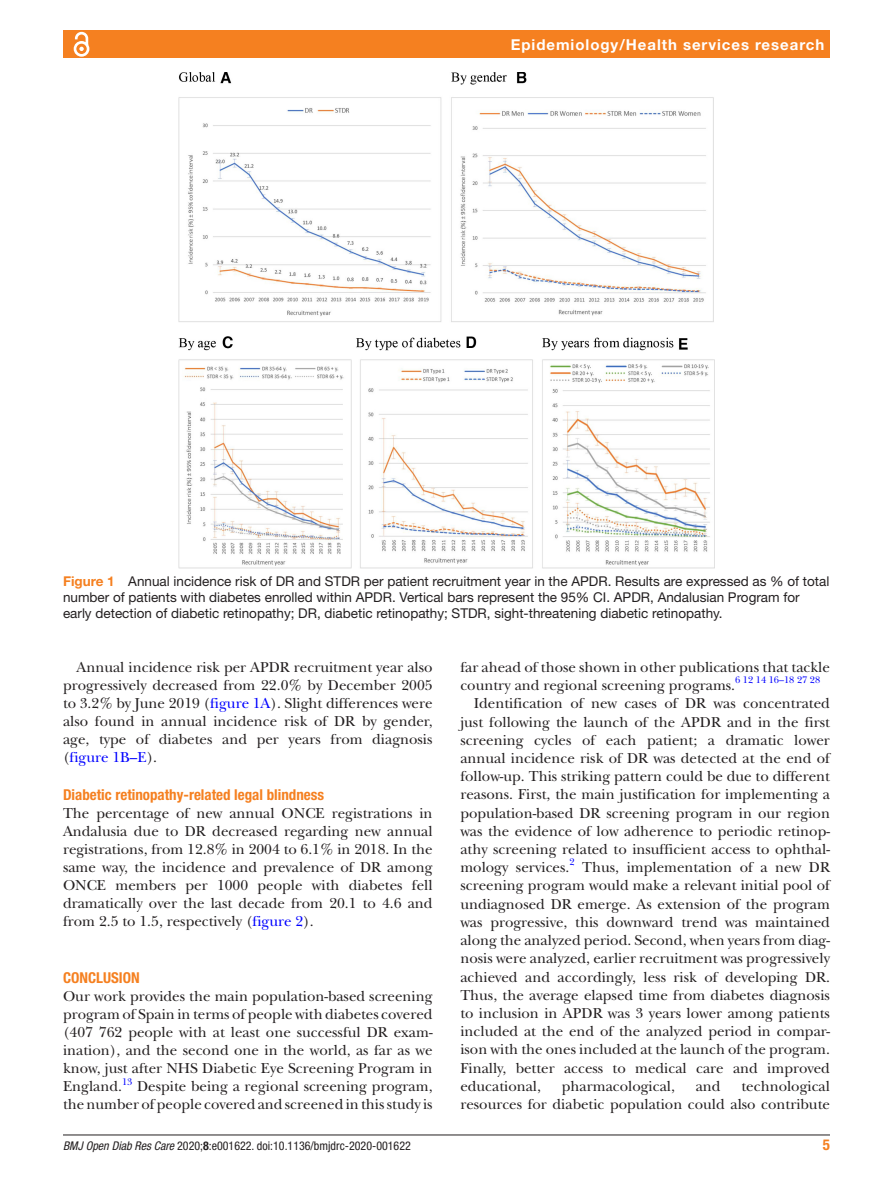
<style>
.page{position:relative;width:893px;height:1191px;background:#fff}
.page>*{position:absolute;margin:0;border:0;box-sizing:border-box;transform-origin:0 0}
.t1{font:15px/18.1px "New Baskerville";color:#231f20;text-align:justify}
.t2{font:700 condensed 15px "Helvetica Neue LT Std";color:#f58020}
.t3{font:700 15px "Helvetica Neue LT Std";letter-spacing:.065em;color:#fff}
.t4{font:13.5px/16.2px "Helvetica Neue LT Std";color:#231f20}
.t5{font:condensed 12px "Helvetica Neue LT Std";color:#231f20}
.t6{font:9.9px "New Baskerville";color:#00f}
.s1{font-weight:700;color:#f58020}
.s2{color:#00f}
.s3{font-style:italic}
.s4{font-weight:700}
</style>
<div class="page">
<hr style="left:63px;top:1134px;width:767px;height:1px;background:#231f20">
<div style="left:63px;top:31px;width:767px;height:27px;background:#f58020"></div>
<svg style="left:73px;top:31px;width:17px;height:26px"></svg>
<img style="left:178px;top:73px;width:537px;height:495px">
<p class="t3" style="left:511px;top:35px;width:315px">Epidemiology/Health services research</p>
<p class="t4" style="left:63px;top:573px;width:768px"><span class="s1">Figure 1</span> Annual incidence risk of DR and STDR per patient recruitment year in the APDR. Results are expressed as % of total number of patients with diabetes enrolled within APDR. Vertical bars represent the 95% CI. APDR, Andalusian Program for early detection of diabetic retinopathy; DR, diabetic retinopathy; STDR, sight-threatening diabetic retinopathy.</p>
<p class="t1" style="left:63px;top:658px;width:371px;text-indent:14px">Annual incidence risk per APDR recruitment year also progressively decreased from 22.0% by December 2005 to 3.2% by June 2019 (<span class="s2">figure 1A</span>). Slight differences were also found in annual incidence risk of DR by gender, age, type of diabetes and per years from diagnosis (<span class="s2">figure 1B–E</span>).</p>
<p class="t2" style="left:63px;top:785px;width:263px">Diabetic retinopathy-related legal blindness</p>
<p class="t1" style="left:63px;top:804px;width:371px">The percentage of new annual ONCE registrations in Andalusia due to DR decreased regarding new annual registrations, from 12.8% in 2004 to 6.1% in 2018. In the same way, the incidence and prevalence of DR among ONCE members per 1000 people with diabetes fell dramatically over the last decade from 20.1 to 4.6 and from 2.5 to 1.5, respectively (<span class="s2">figure 2</span>).</p>
<p class="t2" style="left:63px;top:969px;width:78px">CONCLUSION</p>
<p class="t1" style="left:63px;top:987px;width:371px">Our work provides the main population-based screening program of Spain in terms of people with diabetes covered (407 762 people with at least one successful DR exam&shy;ination), and the second one in the world, as far as we know, just after NHS Diabetic Eye Screening Program in England.</p>
<p class="t6" style="left:122px;top:1075px;width:12px">13</p>
<p class="t1" style="left:63px;top:1077px;width:371px;text-align:right">Despite being a regional screening program,<br>the number of people covered and screened in this study is</p>
<p class="t1" style="left:460px;top:658px;width:371px">far ahead of those shown in other publications that tackle country and regional screening programs.</p>
<p class="t6" style="left:735px;top:674px;width:87px">6 12 14 16–18 27 28</p>
<p class="t1" style="left:460px;top:694px;width:371px;text-indent:14px">Identification of new cases of DR was concentrated just following the launch of the APDR and in the first screening cycles of each patient; a dramatic lower annual incidence risk of DR was detected at the end of follow-up. This striking pattern could be due to different reasons. First, the main justification for implementing a population-based DR screening program in our region was the evidence of low adherence to periodic retinop&shy;athy screening related to insufficient access to ophthal&shy;mology services.</p>
<p class="t6" style="left:569px;top:856px;width:7px">2</p>
<p class="t1" style="left:460px;top:858px;width:371px;text-indent:122px">Thus, implementation of a new DR screening program would make a relevant initial pool of undiagnosed DR emerge. As extension of the program was progressive, this downward trend was maintained along the analyzed period. Second, when years from diag&shy;nosis were analyzed, earlier recruitment was progressively achieved and accordingly, less risk of developing DR.<br>Thus, the average elapsed time from diabetes diagnosis to inclusion in APDR was 3 years lower among patients included at the end of the analyzed period in compar&shy;ison with the ones included at the launch of the program.<br>Finally, better access to medical care and improved educational,</p>
<p class="t1" style="left:460px;top:1077px;width:371px;text-align:right">technological<br>resources for diabetic population could also contribute</p>
<p class="t1" style="left:562px;top:1077px;width:115px">pharmacological,</p>
<p class="t1" style="left:696px;top:1077px;width:26px">and</p>
<p class="t5" style="left:63px;top:1138px;width:349px"><span class="s3">BMJ Open Diab Res Care</span> 2020;<span class="s4">8</span>:e001622. doi:10.1136/bmjdrc-2020-001622</p>
<p class="t2" style="left:823px;top:1135px;width:9px">5</p>
</div>
